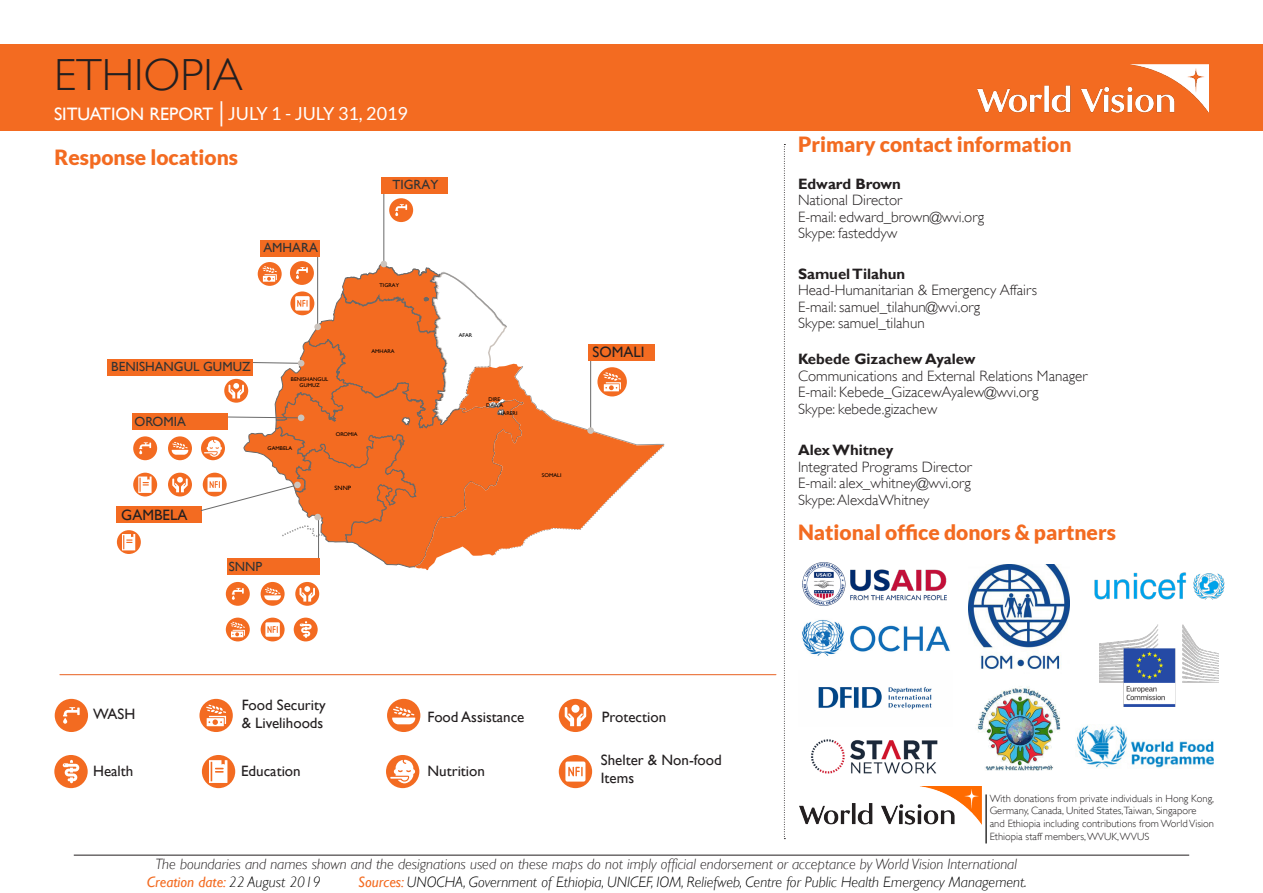
<style>
.page{position:relative;width:1263px;height:893px;background:#fff}
.page>*{position:absolute;margin:0;border:0;box-sizing:border-box;transform-origin:0 0}
.t1{font:300 45px "Gill Sans";color:#231f20}
.t2{font:900 21px "Lato";color:#f36b21}
.t3{font:18px "Lato";color:#fff}
.t4{font:300 15px "Gill Sans";color:#231f20}
.t5{font:italic 300 15px/18px "Gill Sans";color:#231f20}
.t6{font:15px "Gill Sans";color:#231f20}
.t7{font:italic 300 15px "Gill Sans";color:#000}
.t8{font:700 15px "Gill Sans";color:#231f20}
.t9{font:13.2px "Gill Sans";color:#333}
.t10{font:300 10.5px/12.6px "Gill Sans";color:#231f20}
.t11{font:6.15px "Gill Sans";color:#000;scale:1.05 1}
.t12{font:5.4px/6.4px "Gill Sans";color:#000;text-align:center;scale:1.05 1}
.s1{font-family:"Gill Sans"}
.s2{font-family:"Gill Sans";font-style:italic;font-size:27.3px}
.s3{font-weight:400;color:#f36b21}
.s4{color:#000}
</style>
<div class="page">
<hr style="left:74px;top:855px;width:1115px;height:1px;background:#231f20">
<div style="left:0;top:44px;width:1263px;height:86px;background:#f36b21"></div>
<img style="left:977px;top:65px;width:232px;height:47px">
<svg style="left:784px;top:144px;width:1px;height:695px"></svg>
<img style="left:802px;top:619px;width:148px;height:37px">
<img style="left:968px;top:565px;width:101px;height:105px">
<img style="left:802px;top:562px;width:145px;height:44px">
<img style="left:799px;top:787px;width:182px;height:37px">
<img style="left:1094px;top:572px;width:131px;height:28px">
<hr style="left:985px;top:794px;width:2px;height:49px;background:#313232">
<img style="left:810px;top:739px;width:128px;height:35px">
<img style="left:1077px;top:725px;width:137px;height:43px">
<img style="left:1100px;top:624px;width:118px;height:82px">
<img style="left:976px;top:686px;width:85px;height:85px">
<img style="left:818px;top:687px;width:114px;height:23px">
<div style="left:108px;top:359px;width:145px;height:17px;background:#f36b21"></div>
<hr style="left:60px;top:674px;width:716px;height:1px;background:#e86121">
<div style="left:54px;top:755px;width:34px;height:33px;background:#f36b21;border-radius:50%"></div>
<div style="left:386px;top:755px;width:33px;height:33px;background:#f36b21;border-radius:50%"></div>
<div style="left:202px;top:755px;width:33px;height:33px;background:#f36b21;border-radius:50%"></div>
<div style="left:559px;top:699px;width:33px;height:33px;background:#f36b21;border-radius:50%"></div>
<div style="left:559px;top:755px;width:33px;height:33px;background:#f36b21;border-radius:50%"></div>
<svg style="left:319px;top:557px;width:96px;height:11px"></svg>
<svg style="left:415px;top:557px;width:23px;height:13px"></svg>
<svg style="left:209px;top:760px;width:18px;height:23px"></svg>
<svg style="left:565px;top:761px;width:20px;height:21px"></svg>
<div style="left:55px;top:699px;width:33px;height:33px;background:#f36b21;border-radius:50%"></div>
<svg style="left:63px;top:707px;width:17px;height:17px"></svg>
<svg style="left:63px;top:760px;width:16px;height:23px"></svg>
<div style="left:199px;top:699px;width:34px;height:33px;background:#f36b21;border-radius:50%"></div>
<svg style="left:206px;top:705px;width:20px;height:21px"></svg>
<div style="left:387px;top:699px;width:33px;height:33px;background:#f36b21;border-radius:50%"></div>
<svg style="left:392px;top:706px;width:23px;height:18px"></svg>
<svg style="left:390px;top:760px;width:25px;height:23px"></svg>
<svg style="left:565px;top:707px;width:21px;height:19px"></svg>
<div style="left:571px;top:705px;width:8px;height:8px;background:#fff;border-radius:50%"></div>
<div style="left:389px;top:198px;width:24px;height:24px;background:#f36b21;border-radius:50%"></div>
<div style="left:133px;top:473px;width:24px;height:23px;background:#f36b21;border-radius:50%"></div>
<svg style="left:117px;top:530px;width:24px;height:24px"></svg>
<svg style="left:138px;top:476px;width:14px;height:17px"></svg>
<svg style="left:122px;top:534px;width:13px;height:16px"></svg>
<div style="left:261px;top:618px;width:24px;height:23px;background:#f36b21;border-radius:50%"></div>
<svg style="left:265px;top:622px;width:15px;height:15px"></svg>
<svg style="left:395px;top:204px;width:12px;height:12px"></svg>
<div style="left:133px;top:436px;width:24px;height:24px;background:#f36b21;border-radius:50%"></div>
<svg style="left:139px;top:442px;width:12px;height:12px"></svg>
<div style="left:294px;top:618px;width:24px;height:23px;background:#f36b21;border-radius:50%"></div>
<svg style="left:300px;top:621px;width:12px;height:17px"></svg>
<div style="left:226px;top:618px;width:24px;height:23px;background:#f36b21;border-radius:50%"></div>
<svg style="left:231px;top:622px;width:14px;height:15px"></svg>
<div style="left:168px;top:436px;width:24px;height:24px;background:#f36b21;border-radius:50%"></div>
<svg style="left:172px;top:442px;width:16px;height:13px"></svg>
<div style="left:226px;top:582px;width:24px;height:24px;background:#f36b21;border-radius:50%"></div>
<svg style="left:232px;top:588px;width:12px;height:12px"></svg>
<div style="left:261px;top:582px;width:24px;height:24px;background:#f36b21;border-radius:50%"></div>
<svg style="left:264px;top:587px;width:17px;height:13px"></svg>
<div style="left:168px;top:473px;width:24px;height:23px;background:#f36b21;border-radius:50%"></div>
<svg style="left:172px;top:477px;width:16px;height:15px"></svg>
<div style="left:295px;top:582px;width:24px;height:24px;background:#f36b21;border-radius:50%"></div>
<svg style="left:300px;top:586px;width:15px;height:16px"></svg>
<hr style="left:383px;top:178px;width:1px;height:86px;background:#696969">
<div style="left:381px;top:177px;width:67px;height:17px;background:#f36b21"></div>
<div style="left:117px;top:507px;width:85px;height:16px;background:#f36b21"></div>
<div style="left:380px;top:261px;width:7px;height:6px;background:#ccc4bd;border-radius:50%"></div>
<hr style="left:317px;top:241px;width:1px;height:86px;background:#696969">
<hr style="left:318px;top:517px;width:1px;height:55px;background:#696969">
<div style="left:260px;top:240px;width:59px;height:17px;background:#f36b21"></div>
<svg style="left:200px;top:262px;width:465px;height:295px"></svg>
<div style="left:132px;top:414px;width:96px;height:16px;background:#f36b21"></div>
<div style="left:298px;top:414px;width:6px;height:7px;background:#ccc4bd;border-radius:50%"></div>
<div style="left:294px;top:482px;width:7px;height:6px;background:#ccc4bd;border-radius:50%"></div>
<div style="left:227px;top:558px;width:92px;height:17px;background:#f36b21"></div>
<h1 class="t1" style="left:54px;top:48px;width:190px">ETHIOPIA</h1>
<p class="t3" style="left:54px;top:103px;width:355px"><span class="s1">SITUATION REPORT</span> <span class="s2">|</span> JULY 1 - JULY 31, 2019</p>
<p class="t2" style="left:55px;top:145px;width:185px">Response locations</p>
<p class="t9" style="left:392px;top:177px;width:47px">TIGRAY</p>
<p class="t9" style="left:263px;top:240px;width:56px">AMHARA</p>
<p class="t12" style="left:379px;top:282px;width:20px">TIGRAY</p>
<p class="t9" style="left:111px;top:359px;width:141px">BENISHANGUL GUMUZ</p>
<p class="t9" style="left:134px;top:414px;width:53px">OROMIA</p>
<p class="t6" style="left:121px;top:506px;width:68px">GAMBELA</p>
<p class="t12" style="left:291px;top:376px;width:37px">BENISHANGUL<br>GUMUZ</p>
<p class="t12" style="left:371px;top:348px;width:24px">AMHARA</p>
<p class="t12" style="left:268px;top:445px;width:25px">GAMBELA</p>
<p class="t12" style="left:336px;top:431px;width:22px">OROMIA</p>
<p class="t11" style="left:335px;top:484px;width:17px">SNNP</p>
<p class="t9" style="left:229px;top:558px;width:35px">SNNP</p>
<p class="t12" style="left:459px;top:332px;width:14px">AFAR</p>
<p class="t12" style="left:486px;top:396px;width:18px">DIRE<br>DAWA</p>
<p class="t12" style="left:498px;top:410px;width:20px">HARERI</p>
<p class="t12" style="left:542px;top:472px;width:20px">SOMALI</p>
<p class="t6" style="left:592px;top:343px;width:54px">SOMALI</p>
<p class="t6" style="left:242px;top:696px;width:86px">Food Security</p>
<p class="t6" style="left:242px;top:714px;width:83px">&amp; Livelihoods</p>
<p class="t6" style="left:93px;top:706px;width:44px">WASH</p>
<p class="t6" style="left:427px;top:708px;width:98px">Food Assistance</p>
<p class="t6" style="left:602px;top:708px;width:66px">Protection</p>
<p class="t6" style="left:601px;top:752px;width:122px">Shelter &amp; Non-food</p>
<p class="t6" style="left:601px;top:770px;width:35px">Items</p>
<p class="t6" style="left:93px;top:762px;width:42px">Health</p>
<p class="t6" style="left:241px;top:762px;width:61px">Education</p>
<p class="t6" style="left:427px;top:762px;width:59px">Nutrition</p>
<p class="t2" style="left:798px;top:132px;width:275px">Primary contact information</p>
<p class="t8" style="left:798px;top:175px;width:105px">Edward Brown</p>
<p class="t4" style="left:798px;top:191px;width:106px">National Director</p>
<p class="t4" style="left:798px;top:208px;width:188px">E-mail: edward_brown@wvi.org</p>
<p class="t4" style="left:798px;top:224px;width:101px">Skype: fasteddyw</p>
<p class="t8" style="left:798px;top:264px;width:109px">Samuel Tilahun</p>
<p class="t4" style="left:798px;top:281px;width:240px">Head-Humanitarian &amp; Emergency Affairs</p>
<p class="t4" style="left:798px;top:298px;width:184px">E-mail: samuel_tilahun@wvi.org</p>
<p class="t4" style="left:798px;top:314px;width:128px">Skype: samuel_tilahun</p>
<p class="t8" style="left:798px;top:350px;width:179px">Kebede Gizachew Ayalew</p>
<p class="t4" style="left:798px;top:367px;width:291px">Communications and External Relations Manager</p>
<p class="t4" style="left:798px;top:384px;width:242px">E-mail: Kebede_GizacewAyalew@wvi.org</p>
<p class="t4" style="left:798px;top:400px;width:141px">Skype: kebede.gizachew</p>
<p class="t8" style="left:798px;top:441px;width:97px">Alex Whitney</p>
<p class="t4" style="left:798px;top:458px;width:175px">Integrated Programs Director</p>
<p class="t4" style="left:798px;top:475px;width:174px">E-mail: alex_whitney@wvi.org</p>
<p class="t4" style="left:798px;top:491px;width:133px">Skype: AlexdaWhitney</p>
<p class="t2" style="left:798px;top:520px;width:319px">National office donors &amp; partners</p>
<p class="t10" style="left:990px;top:792px;width:226px">With donations from private individuals in Hong Kong, Germany, Canada, United States,Taiwan, Singapore and Ethiopia including contributions from World Vision Ethiopia staff members, WVUK, WVUS</p>
<p class="t5" style="left:147px;top:855px;width:871px;text-indent:8px">The boundaries and names shown and the designations used on these maps do not imply official endorsement or acceptance by World Vision International<br><span class="s3">Creation date:</span> <span class="s4">22 August 2019</span></p>
<p class="t7" style="left:358px;top:873px;width:670px"><span class="s3">Sources:</span> UNOCHA, Government of Ethiopia, UNICEF, IOM, Reliefweb, Centre for Public Health Emergency Management.</p>
</div>
